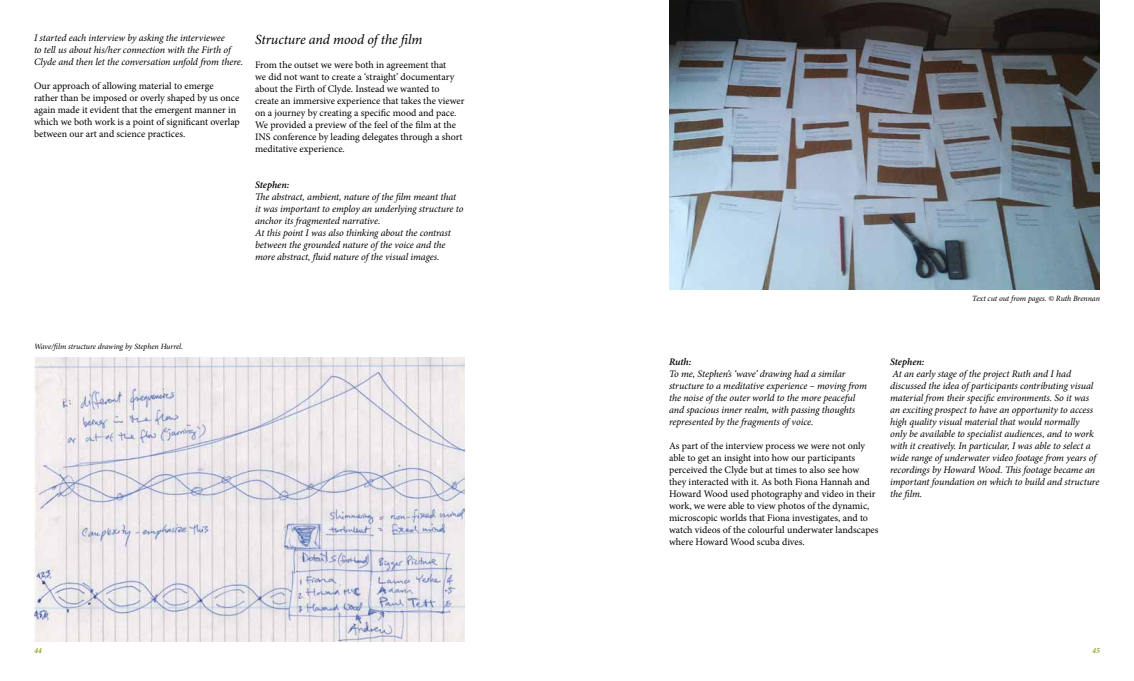
<style>
.page{position:relative;width:1134px;height:681px;background:#fff}
.page>*{position:absolute;margin:0;border:0;box-sizing:border-box;transform-origin:0 0}
.t1{font:italic 14px "Minion Pro";letter-spacing:-.01em;color:#000}
.t2{font:italic 10px/12px "Minion Pro";letter-spacing:-.01em;color:#000}
.t3{font:10px/12px "Minion Pro";color:#000}
.t4{font:italic 600 10px "Minion Pro";letter-spacing:-.005em;color:#000}
.t5{font:italic 8px "Minion Pro";letter-spacing:-.01em;color:#000}
.t6{font:italic 700 8px "Minion Pro";color:#8fa827}
</style>
<div class="page">
<img style="left:34px;top:357px;width:431px;height:284px">
<img style="left:669px;top:0;width:431px;height:289px">
<p class="t2" style="left:34px;top:32px;width:211px">I started each interview by asking the interviewee<br>to tell us about his/her connection with the Firth of<br>Clyde and then let the conversation unfold from there.</p>
<p class="t3" style="left:34px;top:80px;width:207px">Our approach of allowing material to emerge rather than be imposed or overly shaped by us once again made it evident that the emergent manner in which we both work is a point of significant overlap between our art and science practices.</p>
<h1 class="t1" style="left:255px;top:30px;width:169px">Structure and mood of the film</h1>
<p class="t3" style="left:255px;top:59px;width:211px">From the outset we were both in agreement that<br>we did not want to create a ‘straight’ documentary about the Firth of Clyde. Instead we wanted to create an immersive experience that takes the viewer on a journey by creating a specific mood and pace.<br>We provided a preview of the feel of the film at the INS conference by leading delegates through a short meditative experience.</p>
<p class="t4" style="left:255px;top:178px;width:36px">Stephen:</p>
<p class="t2" style="left:255px;top:191px;width:210px">The abstract, ambient, nature of the film meant that it was important to employ an underlying structure to anchor its fragmented narrative.<br>At this point I was also thinking about the contrast between the grounded nature of the voice and the more abstract, fluid nature of the visual images.</p>
<p class="t5" style="left:34px;top:341px;width:151px">Wave/film structure drawing by Stephen Hurrel.</p>
<p class="t5" style="left:972px;top:293px;width:129px">Text cut out from pages. © Ruth Brennan</p>
<p class="t4" style="left:669px;top:354px;width:24px">Ruth:</p>
<p class="t2" style="left:669px;top:367px;width:199px">To me, Stephen’s ‘wave’ drawing had a similar structure to a meditative experience – moving from the noise of the outer world to the more peaceful and spacious inner realm, with passing thoughts represented by the fragments of voice.</p>
<p class="t3" style="left:669px;top:439px;width:211px">As part of the interview process we were not only able to get an insight into how our participants perceived the Clyde but at times to also see how they interacted with it. As both Fiona Hannah and Howard Wood used photography and video in their work, we were able to view photos of the dynamic, microscopic worlds that Fiona investigates, and to watch videos of the colourful underwater landscapes where Howard Wood scuba dives.</p>
<p class="t4" style="left:890px;top:354px;width:36px">Stephen:</p>
<p class="t2" style="left:890px;top:367px;width:211px">At an early stage of the project Ruth and I had discussed the idea of participants contributing visual material from their specific environments. So it was an exciting prospect to have an opportunity to access high quality visual material that would normally<br>only be available to specialist audiences, and to work with it creatively. In particular, I was able to select a wide range of underwater video footage from years of recordings by Howard Wood. This footage became an important foundation on which to build and structure the film.</p>
<p class="t6" style="left:34px;top:644px;width:9px">44</p>
<p class="t6" style="left:1092px;top:644px;width:9px">45</p>
</div>
